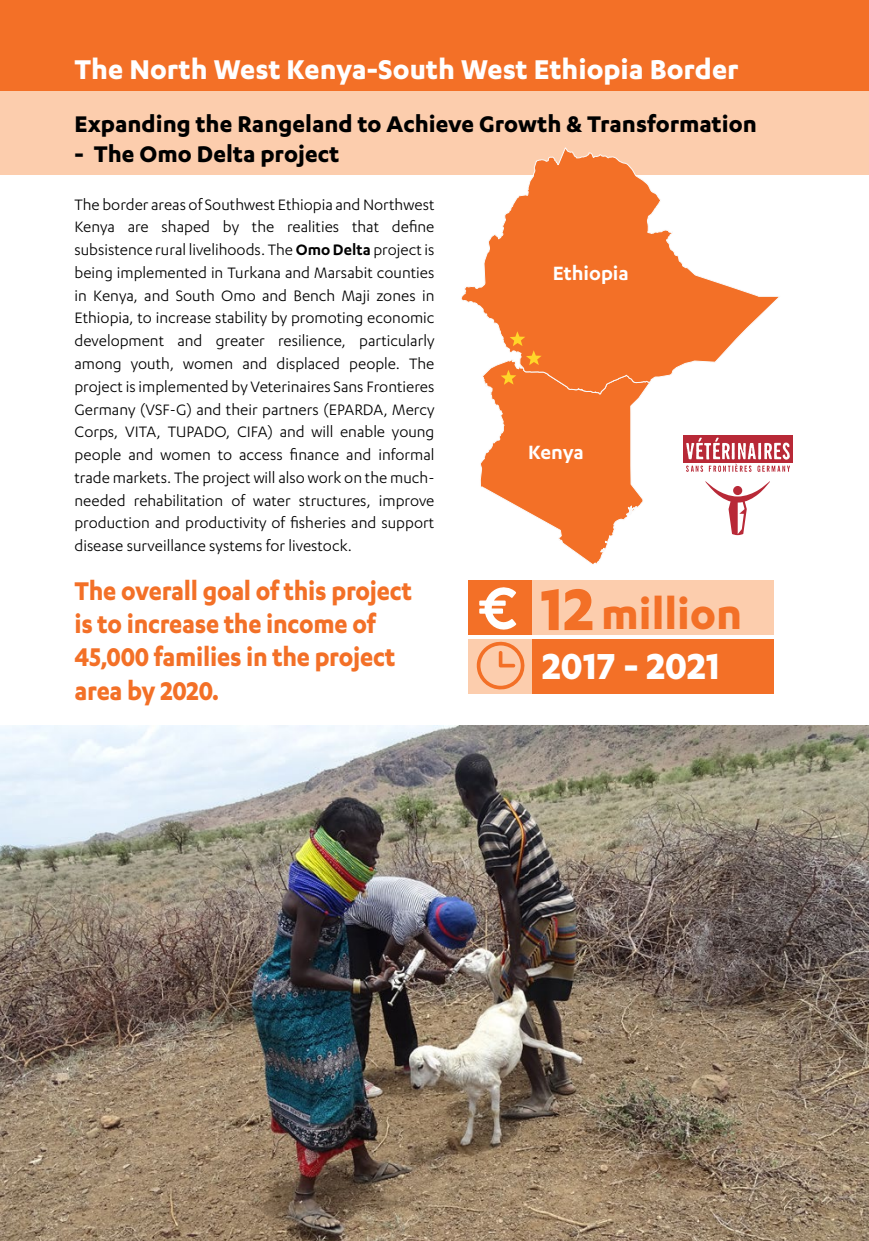
<style>
.page{position:relative;width:869px;height:1241px;background:#fff}
.page>*{position:absolute;margin:0;border:0;box-sizing:border-box;transform-origin:0 0}
.t1{font:700 49px "Karbon";color:#f37027}
.t2{font:700 42px "Karbon";color:#fff}
.t3{font:700 31.5px "Karbon";color:#fff}
.t4{font:700 29.75px/33.2px "Karbon";letter-spacing:-.01em;color:#f37027;scale:.92 1}
.t5{font:700 26.25px "Karbon";color:#000}
.t6{font:600 22.4px "Karbon";color:#fff}
.t7{font:17.5px/22.8px "Karbon";color:#000;text-align:justify}
.s1{font-weight:600}
.s2{font-size:68.08px}
</style>
<div class="page">
<div style="left:0;top:15px;width:868px;height:159px;background:#fccdad"></div>
<div style="left:0;top:0;width:868px;height:90px;background:#f37027"></div>
<div style="left:468px;top:639px;width:63px;height:54px;background:#fccdad"></div>
<div style="left:468px;top:580px;width:63px;height:54px;background:#f37027"></div>
<div style="left:531px;top:580px;width:242px;height:55px;background:#fccdad"></div>
<div style="left:531px;top:639px;width:242px;height:54px;background:#f37027"></div>
<svg style="left:479px;top:587px;width:37px;height:43px"></svg>
<svg style="left:476px;top:641px;width:49px;height:49px"></svg>
<div style="left:682px;top:435px;width:110px;height:27px;background:#b82937"></div>
<svg style="left:705px;top:481px;width:64px;height:54px"></svg>
<svg style="left:685px;top:437px;width:104px;height:35px"></svg>
<svg style="left:460px;top:147px;width:322px;height:232px"></svg>
<svg style="left:478px;top:331px;width:175px;height:233px"></svg>
<img style="left:0;top:725px;width:868px;height:515px">
<h3 class="t3" style="left:74px;top:51px;width:665px">The North West Kenya-South West Ethiopia Border</h3>
<h3 class="t5" style="left:74px;top:109px;width:683px">Expanding the Rangeland to Achieve Growth &amp; Transformation</h3>
<h3 class="t5" style="left:74px;top:139px;width:266px">- The Omo Delta project</h3>
<p class="t7" style="left:74px;top:192px;width:361px">The border areas of Southwest Ethiopia and Northwest Kenya are shaped by the realities that define subsistence rural livelihoods. The <span class="s1">Omo Delta</span> project is being implemented in Turkana and Marsabit counties in Kenya, and South Omo and Bench Maji zones in Ethiopia, to increase stability by promoting economic development and greater resilience, particularly among youth, women and displaced people. The project is implemented by Veterinaires Sans Frontieres Germany (VSF-G) and their partners (EPARDA, Mercy Corps, VITA, TUPADO, CIFA) and will enable young people and women to access finance and informal trade markets. The project will also work on the much&shy;needed rehabilitation of water structures, improve production and productivity of fisheries and support disease surveillance systems for livestock.</p>
<h3 class="t4" style="left:74px;top:573px;width:368px">The overall goal of this project is to increase the income of<br>45,000 families in the project area by 2020.</h3>
<p class="t6" style="left:552px;top:260px;width:78px">Ethiopia</p>
<p class="t6" style="left:528px;top:440px;width:57px">Kenya</p>
<h1 class="t1" style="left:540px;top:586px;width:203px"><span class="s2">12</span>million</h1>
<h2 class="t2" style="left:542px;top:642px;width:179px">2017 - 2021</h2>
</div>
